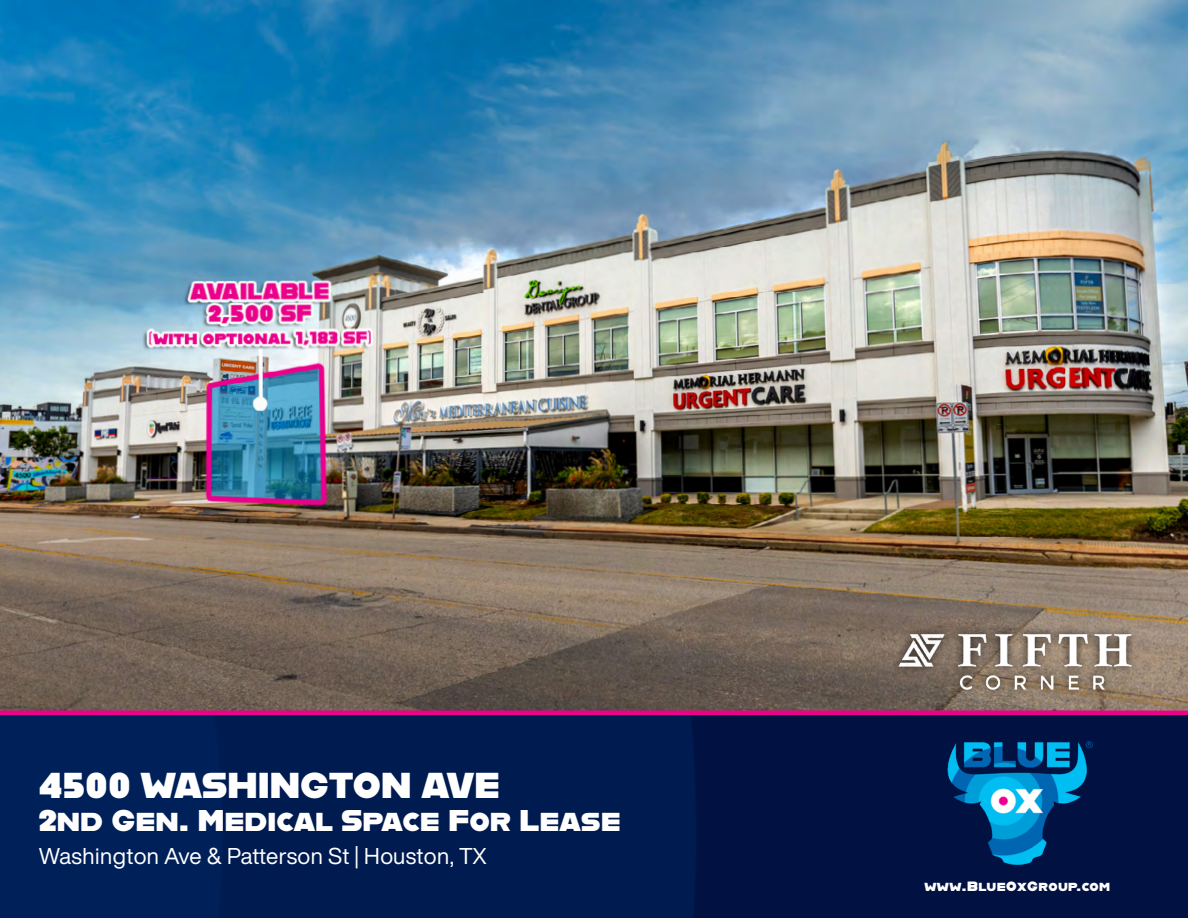
<style>
.page{position:relative;width:1188px;height:918px;background:#fff}
.page>*{position:absolute;margin:0;border:0;box-sizing:border-box;transform-origin:0 0}
.t1{font:36px "Alfarn";color:#fff}
.t2{font:30px "Alfarn";color:#fff}
.t3{font:22.5px "Helvetica Now Display";letter-spacing:.01em;color:#fff}
.t4{font:13.5px "Alfarn";letter-spacing:.03em;color:#fff}
</style>
<div class="page">
<img style="left:0;top:0;width:1188px;height:711px">
<div style="left:0;top:713px;width:1188px;height:205px;background:linear-gradient(to right,#00215b,#000e3d)"></div>
<img style="left:945px;top:740px;width:156px;height:130px">
<hr style="left:0;top:711px;width:1188px;height:4px;background:#ec008c">
<img style="left:890px;top:618px;width:254px;height:87px">
<h1 class="t1" style="left:39px;top:764px;width:463px">4500 WASHINGTON AVE</h1>
<h2 class="t2" style="left:39px;top:803px;width:583px">2nd Gen. Medical Space For Lease</h2>
<p class="t3" style="left:39px;top:841px;width:449px">Washington Ave &amp; Patterson St | Houston, TX</p>
<p class="t4" style="left:924px;top:879px;width:187px">www.BlueOxGroup.com</p>
</div>
